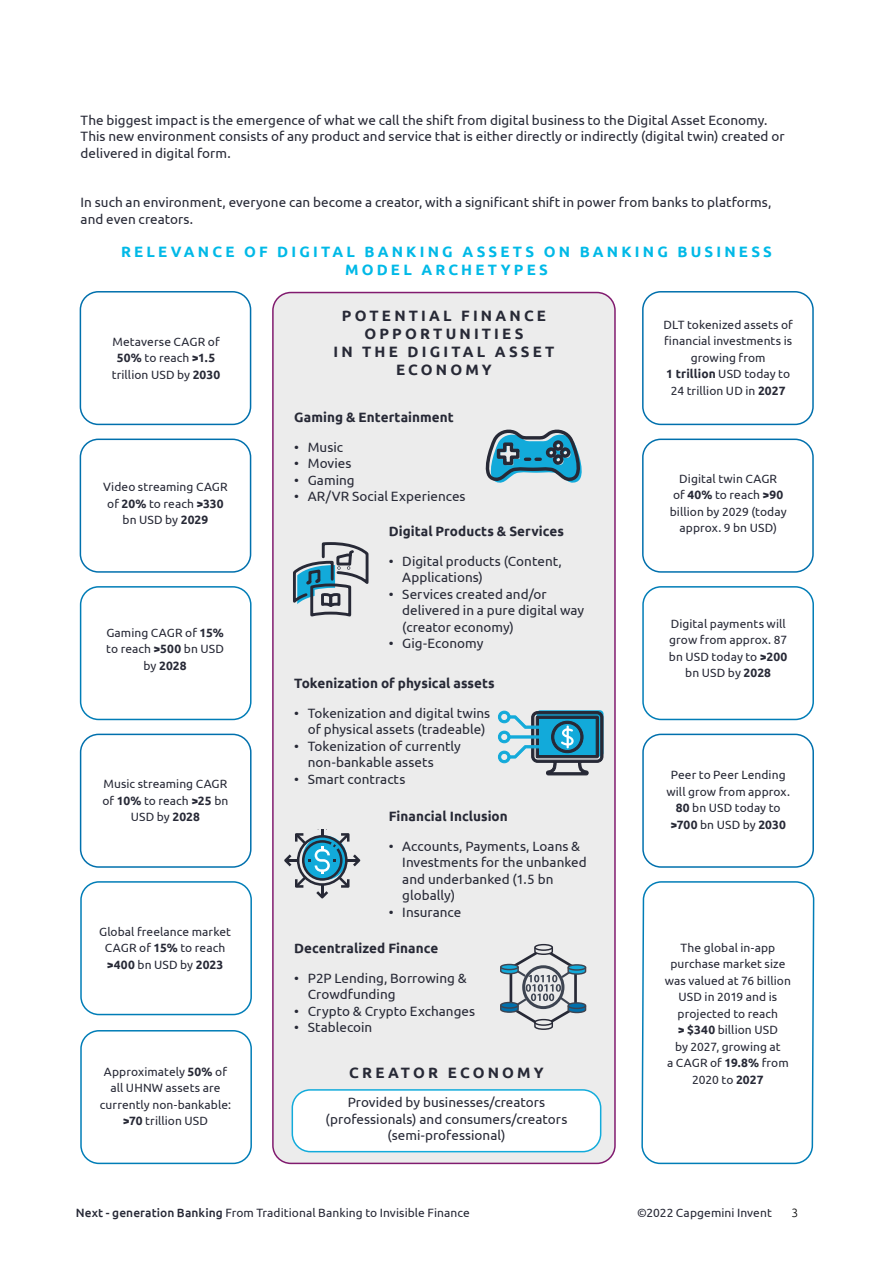
<style>
.page{position:relative;width:893px;height:1263px;background:#fff}
.page>*{position:absolute;margin:0;border:0;box-sizing:border-box;transform-origin:0 0}
.t1{font:700 15px/18px "Ubuntu";letter-spacing:.21em;color:#272936;text-align:center}
.t2{font:700 15px/18px "Ubuntu";letter-spacing:.215em;color:#00b9e7;text-align:center}
.t3{font:13.5px/16.5px "Ubuntu";color:#272936}
.t4{font:700 13.5px "Ubuntu";letter-spacing:.005em;color:#272936}
.t5{font:12px/16.5px "Ubuntu";letter-spacing:.005em;color:#272936;text-align:center}
.t6{font:300 12px "Ubuntu";color:#000}
.s1{font-weight:700}
.s2{font-weight:500}
</style>
<div class="page">
<div style="left:80px;top:291px;width:171px;height:134px;border:2px solid #0070ad;border-radius:18px"></div>
<div style="left:642px;top:291px;width:172px;height:134px;border:2px solid #0070ad;border-radius:18px"></div>
<div style="left:80px;top:439px;width:171px;height:134px;border:2px solid #0070ad;border-radius:18px"></div>
<div style="left:642px;top:439px;width:172px;height:134px;border:2px solid #0070ad;border-radius:18px"></div>
<div style="left:80px;top:586px;width:172px;height:134px;border:2px solid #007db7;border-radius:18px"></div>
<div style="left:642px;top:586px;width:172px;height:134px;border:2px solid #007db7;border-radius:18px"></div>
<div style="left:80px;top:734px;width:172px;height:134px;border:2px solid #0070ad;border-radius:18px"></div>
<div style="left:642px;top:734px;width:172px;height:134px;border:2px solid #0070ad;border-radius:18px"></div>
<div style="left:80px;top:881px;width:172px;height:134px;border:2px solid #007db7;border-radius:18px"></div>
<svg style="left:641px;top:881px;width:174px;height:284px"></svg>
<div style="left:80px;top:1030px;width:172px;height:134px;border:2px solid #007db7;border-radius:18px"></div>
<div style="left:273px;top:293px;width:342px;height:870px;background:#ececec;border-radius:18px"></div>
<div style="left:272px;top:292px;width:344px;height:872px;border:2px solid #811b6f;border-radius:18px"></div>
<div style="left:292px;top:1090px;width:309px;height:62px;background:#fff;border-radius:18px"></div>
<div style="left:292px;top:1089px;width:309px;height:63px;border:2px solid #12abdb;border-radius:18px"></div>
<svg style="left:485px;top:429px;width:97px;height:54px"></svg>
<svg style="left:293px;top:542px;width:76px;height:75px"></svg>
<svg style="left:498px;top:710px;width:105px;height:66px"></svg>
<svg style="left:284px;top:830px;width:76px;height:68px"></svg>
<div style="left:534px;top:944px;width:19px;height:7px;border:1px solid #272936;border-radius:50%"></div>
<svg style="left:500px;top:946px;width:87px;height:84px"></svg>
<svg style="left:535px;top:1019px;width:17px;height:6px"></svg>
<div style="left:534px;top:1019px;width:19px;height:7px;border:1px solid #272936;border-radius:50%"></div>
<p class="t3" style="left:81px;top:111px;width:705px">The biggest impact is the emergence of what we call the shift from digital business to the Digital Asset Economy.<br>This new environment consists of any product and service that is either directly or indirectly (digital twin) created or delivered in digital form.</p>
<p class="t3" style="left:81px;top:194px;width:692px">In such an environment, everyone can become a creator, with a significant shift in power from banks to platforms, and even creators.</p>
<p class="t2" style="left:121px;top:242px;width:652px">RELEVANCE OF DIGITAL BANKING ASSETS ON BANKING BUSINESS<br>MODEL ARCHETYPES</p>
<p class="t5" style="left:112px;top:333px;width:110px">Metaverse CAGR of<br><span class="s1">50%</span> to reach <span class="s1">&gt;1.5 </span>trillion USD by <span class="s1">2030</span></p>
<p class="t1" style="left:333px;top:307px;width:223px">POTENTIAL FINANCE<br>OPPORTUNITIES<br>IN THE DIGITAL ASSET<br>ECONOMY</p>
<p class="t5" style="left:663px;top:316px;width:131px">DLT tokenized assets of financial investments is growing from<br><span class="s1">1 trillion</span> USD today to<br>24 trillion UD in <span class="s1">2027</span></p>
<p class="t4" style="left:294px;top:408px;width:161px">Gaming &amp; Entertainment</p>
<p class="t3" style="left:294px;top:438px;width:50px">• Music</p>
<p class="t3" style="left:294px;top:455px;width:59px">• Movies</p>
<p class="t3" style="left:294px;top:471px;width:62px">• Gaming</p>
<p class="t3" style="left:294px;top:487px;width:173px">• AR/VR Social Experiences</p>
<p class="t4" style="left:389px;top:523px;width:177px">Digital Products &amp; Services</p>
<p class="t3" style="left:402px;top:552px;width:161px;text-indent:-14px">• Digital products (Content,<br>Applications)</p>
<p class="t3" style="left:402px;top:585px;width:183px;text-indent:-14px">• Services created and/or delivered in a pure digital way (creator economy)</p>
<p class="t3" style="left:389px;top:635px;width:96px">• Gig-Economy</p>
<p class="t4" style="left:294px;top:675px;width:202px">Tokenization of physical assets</p>
<p class="t3" style="left:308px;top:704px;width:184px;text-indent:-14px">• Tokenization and digital twins of physical assets (tradeable)</p>
<p class="t3" style="left:308px;top:737px;width:155px;text-indent:-14px">• Tokenization of currently non-bankable assets</p>
<p class="t3" style="left:294px;top:770px;width:113px">• Smart contracts</p>
<p class="t4" style="left:389px;top:807px;width:120px">Financial Inclusion</p>
<p class="t3" style="left:402px;top:837px;width:186px;text-indent:-14px">• Accounts, Payments, Loans &amp;<br>Investments for the unbanked and underbanked (1.5 bn globally)</p>
<p class="t3" style="left:389px;top:903px;width:74px">• Insurance</p>
<p class="t4" style="left:294px;top:939px;width:145px">Decentralized Finance</p>
<p class="t3" style="left:308px;top:969px;width:160px;text-indent:-14px">• P2P Lending, Borrowing &amp;<br>Crowdfunding</p>
<p class="t3" style="left:294px;top:1002px;width:182px">• Crypto &amp; Crypto Exchanges</p>
<p class="t3" style="left:294px;top:1018px;width:80px">• Stablecoin</p>
<p class="t5" style="left:103px;top:478px;width:126px">Video streaming CAGR of <span class="s1">20%</span> to reach <span class="s1">&gt;330 </span>bn USD by <span class="s1">2029</span></p>
<p class="t5" style="left:670px;top:470px;width:118px">Digital twin CAGR<br>of <span class="s1">40%</span> to reach <span class="s1">&gt;90 </span>billion by 2029 (today approx. 9 bn USD)</p>
<p class="t5" style="left:106px;top:624px;width:119px">Gaming CAGR of <span class="s1">15% </span>to reach <span class="s1">&gt;500</span> bn USD by <span class="s1">2028</span></p>
<p class="t5" style="left:669px;top:615px;width:120px">Digital payments will grow from approx. 87 bn USD today to <span class="s1">&gt;200 </span>bn USD by <span class="s1">2028</span></p>
<p class="t5" style="left:102px;top:775px;width:127px">Music streaming CAGR of <span class="s1">10%</span> to reach <span class="s1">&gt;25</span> bn<br>USD by <span class="s1">2028</span></p>
<p class="t5" style="left:666px;top:766px;width:125px">Peer to Peer Lending will grow from approx.<br><span class="s1">80</span> bn USD today to <span class="s1">&gt;700</span> bn USD by <span class="s1">2030</span></p>
<p class="t5" style="left:99px;top:923px;width:133px">Global freelance market<br>CAGR of <span class="s1">15%</span> to reach <span class="s1">&gt;400</span> bn USD by <span class="s1">2023</span></p>
<p class="t5" style="left:665px;top:939px;width:128px">The global in-app purchase market size was valued at 76 billion<br>USD in 2019 and is projected to reach<br><span class="s1">&gt; $340</span> billion USD<br>by 2027, growing at<br>a CAGR of <span class="s1">19.8%</span> from<br>2020 to <span class="s1">2027</span></p>
<p class="t5" style="left:100px;top:1063px;width:133px">Approximately <span class="s1">50%</span> of all UHNW assets are currently non-bankable: <span class="s1">&gt;70</span> trillion USD</p>
<p class="t1" style="left:349px;top:1064px;width:196px">CREATOR ECONOMY</p>
<p class="t3" style="left:326px;top:1094px;width:243px;text-align:center">Provided by businesses/creators (professionals) and consumers/creators (semi-professional)</p>
<p class="t5" style="left:76px;top:1204px;width:395px"><span class="s2">Next - generation Banking</span> From Traditional Banking to Invisible Finance</p>
<p class="t5" style="left:637px;top:1204px;width:136px">©2022 Capgemini Invent</p>
<p class="t6" style="left:791px;top:1205px;width:8px">3</p>
</div>
